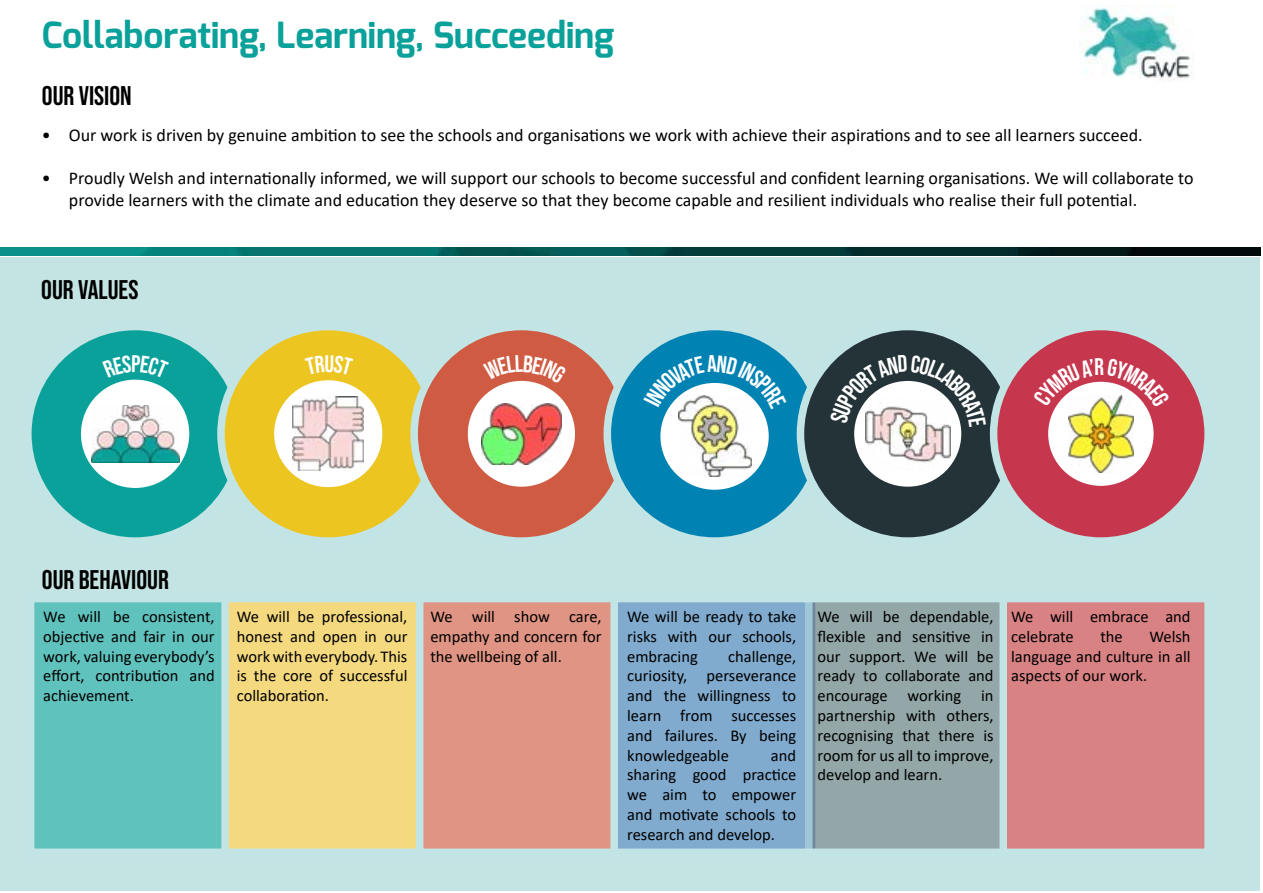
<style>
.page{position:relative;width:1263px;height:893px;background:#fff}
.page>*{position:absolute;margin:0;border:0;box-sizing:border-box;transform-origin:0 0}
.t1{font:700 36px "Exo";color:#0aa19a}
.t2{font:27px "Bebas Neue";color:#000}
.t3{font:18px/21.6px "Calibri";color:#000}
.t4{font:16.5px/19.8px "Calibri";color:#000;text-align:justify}
</style>
<div class="page">
<div style="left:0;top:258px;width:1259px;height:633px;background:#c4e4e4"></div>
<img style="left:1079px;top:4px;width:114px;height:78px">
<div style="left:27px;top:595px;width:212px;height:261px;background:#60c2bd;border:8px solid #c3e4e4"></div>
<div style="left:221px;top:595px;width:213px;height:261px;background:#f4d97f;border:8px solid #c3e4e4"></div>
<div style="left:416px;top:595px;width:212px;height:261px;background:#e09484;border:8px solid #c3e4e4"></div>
<div style="left:610px;top:595px;width:213px;height:261px;background:#80aace;border:8px solid #c3e4e4"></div>
<div style="left:805px;top:595px;width:212px;height:261px;background:#93a6a8;border:8px solid #c3e4e4"></div>
<div style="left:999px;top:595px;width:213px;height:261px;background:#d98284;border:8px solid #c3e4e4"></div>
<img style="left:0;top:247px;width:1261px;height:9px">
<div style="left:28px;top:327px;width:214px;height:214px;background:#0aa19a;border-radius:50%"></div>
<div style="left:24px;top:323px;width:222px;height:222px;border:8px solid #c3e4e4;border-radius:50%"></div>
<div style="left:81px;top:380px;width:108px;height:108px;background:#fff;border-radius:50%"></div>
<img style="left:91px;top:405px;width:88px;height:58px">
<div style="left:221px;top:327px;width:214px;height:214px;background:#ecc520;border-radius:50%"></div>
<div style="left:217px;top:323px;width:222px;height:222px;border:8px solid #c3e4e4;border-radius:50%"></div>
<div style="left:274px;top:380px;width:108px;height:107px;background:#fff;border-radius:50%"></div>
<img style="left:293px;top:396px;width:71px;height:75px">
<div style="left:414px;top:327px;width:215px;height:214px;background:#cf5b42;border-radius:50%"></div>
<div style="left:410px;top:323px;width:222px;height:222px;border:8px solid #c3e4e4;border-radius:50%"></div>
<div style="left:468px;top:381px;width:107px;height:106px;background:#fff;border-radius:50%"></div>
<img style="left:481px;top:403px;width:81px;height:61px">
<div style="left:607px;top:327px;width:215px;height:214px;background:#0082b3;border-radius:50%"></div>
<div style="left:603px;top:323px;width:222px;height:222px;border:8px solid #c3e4e4;border-radius:50%"></div>
<div style="left:660px;top:383px;width:109px;height:107px;background:#fff;border-radius:50%"></div>
<img style="left:678px;top:409px;width:73px;height:68px">
<div style="left:800px;top:327px;width:215px;height:214px;background:#243338;border-radius:50%"></div>
<div style="left:797px;top:323px;width:222px;height:222px;border:8px solid #c3e4e4;border-radius:50%"></div>
<div style="left:854px;top:381px;width:107px;height:106px;background:#fff;border-radius:50%"></div>
<img style="left:865px;top:428px;width:85px;height:41px">
<div style="left:993px;top:327px;width:215px;height:214px;background:#c6374e;border-radius:50%"></div>
<div style="left:990px;top:323px;width:222px;height:222px;border:8px solid #c3e4e4;border-radius:50%"></div>
<div style="left:1048px;top:382px;width:105px;height:104px;background:#fff;border-radius:50%"></div>
<img style="left:1068px;top:408px;width:65px;height:64px">
<svg style="left:503px;top:380px;width:36px;height:4px"></svg>
<svg style="left:644px;top:355px;width:142px;height:54px"></svg>
<svg style="left:830px;top:355px;width:156px;height:73px"></svg>
<svg style="left:1055px;top:381px;width:92px;height:27px"></svg>
<h1 class="t1" style="left:42px;top:12px;width:574px">Collaborating, Learning, Succeeding</h1>
<h2 class="t2" style="left:42px;top:80px;width:91px">OUR VISION</h2>
<p class="t3" style="left:42px;top:124px;width:1102px">• Our work is driven by genuine ambition to see the schools and organisations we work with achieve their aspirations and to see all learners succeed.</p>
<p class="t3" style="left:69px;top:167px;width:1126px;text-indent:-27px">• Proudly Welsh and internationally informed, we will support our schools to become successful and confident learning organisations. We will collaborate to provide learners with the climate and education they deserve so that they become capable and resilient individuals who realise their full potential.</p>
<h2 class="t2" style="left:41px;top:275px;width:99px">OUR VALUES</h2>
<h2 class="t2" style="left:42px;top:564px;width:129px">OUR BEHAVIOUR</h2>
<p class="t4" style="left:43px;top:606px;width:173px">We will be consistent, objective and fair in our work, valuing everybody’s effort, contribution and achievement.</p>
<p class="t4" style="left:237px;top:606px;width:172px">We will be professional, honest and open in our work with everybody. This is the core of successful collaboration.</p>
<p class="t4" style="left:430px;top:606px;width:173px">We will show care, empathy and concern for the wellbeing of all.</p>
<p class="t4" style="left:627px;top:606px;width:171px">We will be ready to take risks with our schools, embracing</p>
<p class="t4" style="left:627px;top:646px;width:171px;text-indent:101px">challenge, curiosity, perseverance and the willingness to learn from successes and failures. By being knowledgeable</p>
<p class="t4" style="left:627px;top:745px;width:171px;text-indent:144px">and sharing good practice we aim to empower and motivate schools to research and develop.</p>
<p class="t4" style="left:817px;top:606px;width:178px">We will be dependable, flexible and sensitive in our support. We will be ready to collaborate and encourage working in partnership with others, recognising that there is room for us all to improve, develop and learn.</p>
<p class="t4" style="left:1011px;top:606px;width:181px">We will embrace and celebrate</p>
<p class="t4" style="left:1011px;top:626px;width:181px;text-indent:138px">Welsh language and culture in all aspects of our work.</p>
<p class="t4" style="left:1100px;top:626px;width:24px">the</p>
</div>
